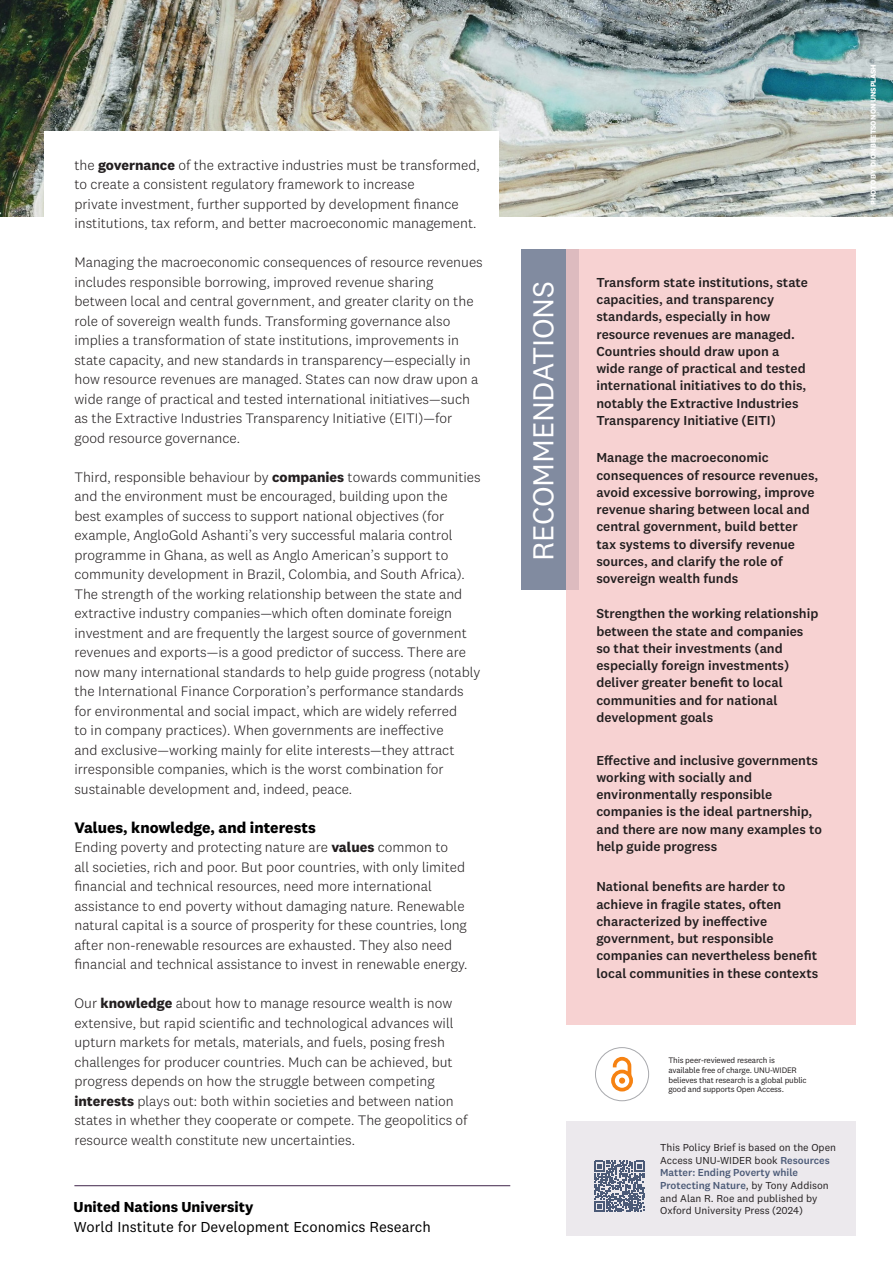
<style>
.page{position:relative;width:893px;height:1263px;background:#fff}
.page>*{position:absolute;margin:0;border:0;box-sizing:border-box;transform-origin:0 0}
.Findings___Recomm_title{font:30px "National 2";letter-spacing:-.01em;color:#fff}
.Heading1{font:700 15.75px "National 2";color:#000001}
.t1{font:15px "National 2";color:#000001}
.t2{font:700 15px "National 2";color:#000001}
.Body_text{font:300 14.25px/19.5px "National 2";color:#231f20}
.Heading1-2{font:300 14.25px/19.5px "National 2";color:#231f20}
.Findings_text{font:500 13.5px/17.2px "National 2";color:#231f20}
.Highlight___Based_on{font:10.5px/12.6px "National 2";color:#231f20}
.Paragraph_Style_1{font:8.25px/9.8px "National 2";letter-spacing:-.02em;color:#231f20}
.Photo_by{font:700 7.5px "National 2";letter-spacing:-.02em;color:#fff}
.s1{font-weight:700}
.s2{font-weight:500;color:#4b5a77}
</style>
<div class="page">
<img style="left:0;top:0;width:893px;height:217px">
<div style="left:45px;top:131px;width:454px;height:313px;background:#fff"></div>
<hr style="left:74px;top:1185px;width:436px;height:1px;background:#40254a">
<div style="left:567px;top:1121px;width:289px;height:114px;background:#ece9ed"></div>
<svg style="left:594px;top:1161px;width:51px;height:51px"></svg>
<svg style="left:611px;top:1080px;width:22px;height:12px"></svg>
<svg style="left:612px;top:1056px;width:21px;height:23px"></svg>
<div style="left:611px;top:1070px;width:22px;height:21px;border:4px solid #f68212;border-radius:50%"></div>
<div style="left:619px;top:1077px;width:6px;height:7px;background:#f68212;border-radius:50%"></div>
<div style="left:595px;top:1047px;width:54px;height:54px;border:1px solid #a8a9ad;border-radius:50%"></div>
<div style="left:521px;top:249px;width:57px;height:341px;background:#818ba0"></div>
<div style="left:567px;top:249px;width:289px;height:775px;background:#f7d2d2"></div>
<p class="Body_text" style="left:74px;top:155px;width:407px">the <span class="s1">governance</span> of the extractive industries must be transformed, to create a consistent regulatory framework to increase<br>private investment, further supported by development finance institutions, tax reform, and better macroeconomic management.</p>
<p class="Body_text" style="left:74px;top:253px;width:410px">Managing the macroeconomic consequences of resource revenues includes responsible borrowing, improved revenue sharing between local and central government, and greater clarity on the role of sovereign wealth funds. Transforming governance also implies a transformation of state institutions, improvements in state capacity, and new standards in transparency—especially in how resource revenues are managed. States can now draw upon a wide range of practical and tested international initiatives—such as the Extractive Industries Transparency Initiative (EITI)—for good resource governance.</p>
<p class="Heading1-2" style="left:74px;top:467px;width:408px">Third, responsible behaviour by <span class="s1">companies</span> towards communities and the environment must be encouraged, building upon the<br>best examples of success to support national objectives (for example, AngloGold Ashanti’s very successful malaria control programme in Ghana, as well as Anglo American’s support to community development in Brazil, Colombia, and South Africa).<br>The strength of the working relationship between the state and extractive industry companies—which often dominate foreign investment and are frequently the largest source of government revenues and exports—is a good predictor of success. There are now many international standards to help guide progress (notably the International Finance Corporation’s performance standards for environmental and social impact, which are widely referred<br>to in company practices). When governments are ineffective<br>and exclusive—working mainly for elite interests—they attract irresponsible companies, which is the worst combination for sustainable development and, indeed, peace.</p>
<p class="Heading1" style="left:74px;top:818px;width:243px">Values, knowledge, and interests</p>
<p class="Body_text" style="left:74px;top:838px;width:395px">Ending poverty and protecting nature are <span class="s1">values</span> common to<br>all societies, rich and poor. But poor countries, with only limited financial and technical resources, need more international assistance to end poverty without damaging nature. Renewable natural capital is a source of prosperity for these countries, long after non-renewable resources are exhausted. They also need financial and technical assistance to invest in renewable energy.</p>
<p class="Body_text" style="left:74px;top:994px;width:395px">Our <span class="s1">knowledge</span> about how to manage resource wealth is now extensive, but rapid scientific and technological advances will upturn markets for metals, materials, and fuels, posing fresh challenges for producer countries. Much can be achieved, but progress depends on how the struggle between competing <span class="s1">interests</span> plays out: both within societies and between nation states in whether they cooperate or compete. The geopolitics of resource wealth constitute new uncertainties.</p>
<p class="t2" style="left:74px;top:1198px;width:181px">United Nations University</p>
<p class="t1" style="left:74px;top:1218px;width:358px">World Institute for Development Economics Research</p>
<p class="Findings___Recomm_title" style="left:525px;top:561px;width:282px;rotate:-90deg">RECOMMENDATIONS</p>
<p class="Findings_text" style="left:596px;top:273px;width:213px">Transform state institutions, state capacities, and transparency standards, especially in how resource revenues are managed.<br>Countries should draw upon a wide range of practical and tested international initiatives to do this, notably the Extractive Industries Transparency Initiative (EITI)</p>
<p class="Findings_text" style="left:596px;top:449px;width:223px">Manage the macroeconomic consequences of resource revenues, avoid excessive borrowing, improve revenue sharing between local and central government, build better tax systems to diversify revenue sources, and clarify the role of sovereign wealth funds</p>
<p class="Findings_text" style="left:596px;top:605px;width:223px">Strengthen the working relationship between the state and companies so that their investments (and especially foreign investments) deliver greater benefit to local communities and for national development goals</p>
<p class="Findings_text" style="left:596px;top:751px;width:227px">Effective and inclusive governments working with socially and environmentally responsible companies is the ideal partnership, and there are now many examples to help guide progress</p>
<p class="Findings_text" style="left:596px;top:878px;width:223px">National benefits are harder to achieve in fragile states, often characterized by ineffective government, but responsible companies can nevertheless benefit local communities in these contexts</p>
<p class="Paragraph_Style_1" style="left:668px;top:1055px;width:140px">This peer-reviewed research is available free of charge. UNU-WIDER believes that research is a global public good and supports Open Access.</p>
<p class="Highlight___Based_on" style="left:660px;top:1141px;width:177px">This Policy Brief is based on the Open<br>Access UNU-WIDER book <span class="s2">Resources<br>Matter: Ending Poverty while<br>Protecting Nature</span>, by Tony Addison and Alan R. Roe and published by<br>Oxford University Press (2024)</p>
<p class="Photo_by" style="left:869px;top:205px;width:142px;rotate:-90deg">PHOTO BY DION BEETSON ON UNSPLASH</p>
</div>
